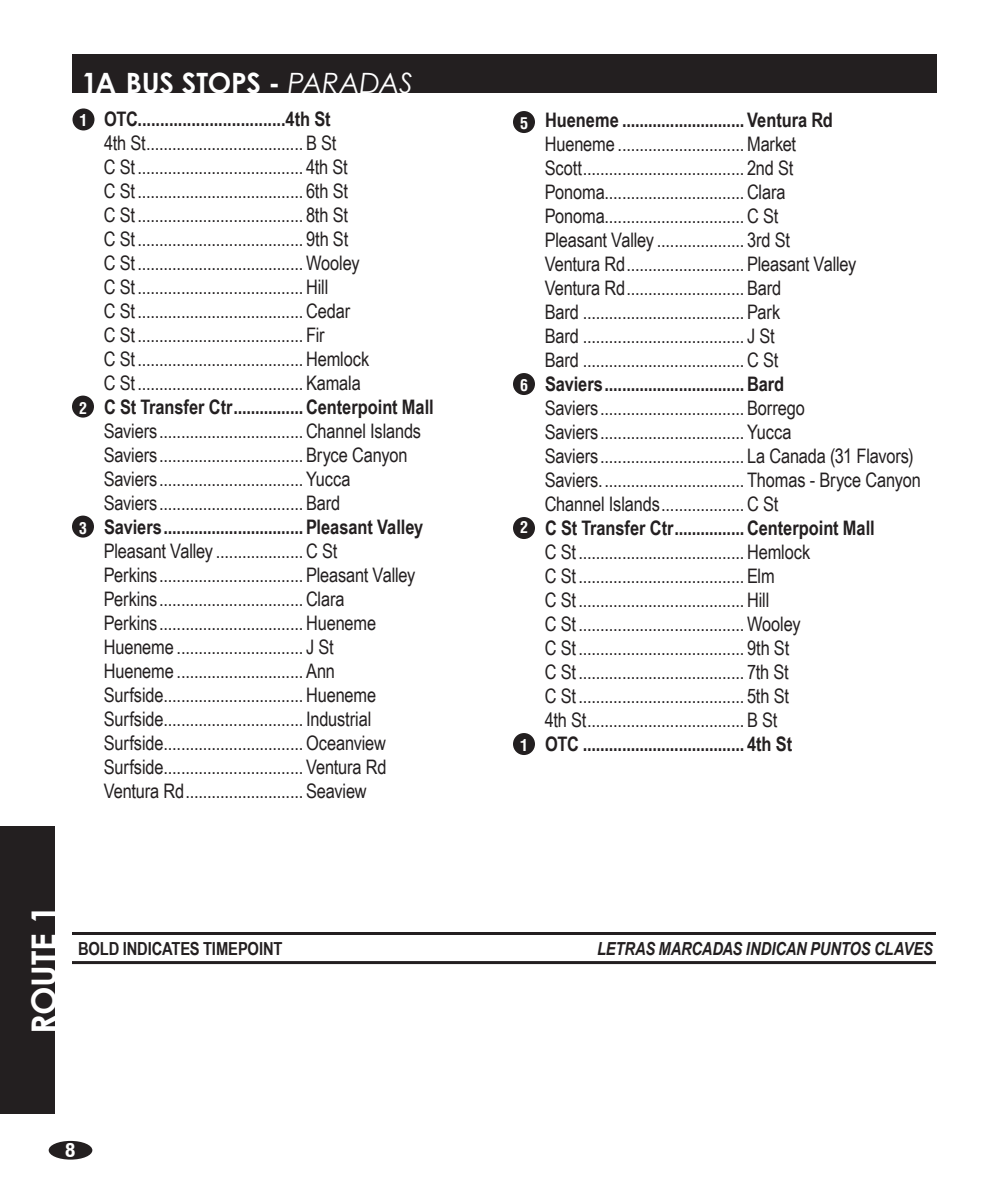
<style>
.page{position:relative;width:1008px;height:1188px;background:#fff}
.page>*{position:absolute;margin:0;border:0;box-sizing:border-box;transform-origin:0 0}
.Vertical_TABS_left{font:700 34px "Century Gothic";letter-spacing:-.005em;color:#fff}
.Route_Header{font:700 28px "Century Gothic";letter-spacing:-.005em;color:#fff}
.Stop_List_Body{font:20px/24px "Arial Narrow";letter-spacing:-.005em;color:#231f20}
.Stop_List_Timepoints{font:700 20px "Arial Narrow";letter-spacing:-.005em;color:#231f20}
.Stop_List_Timepoints-2{font:20px/24px "Arial Narrow";letter-spacing:-.005em;color:#231f20}
.t1{font:20px "Helvetica Neue Bold Cond";color:#fff}
.Stop_List_Timepoints-3{font:italic 700 18px "Arial Narrow";letter-spacing:-.01em;color:#231f20}
.Stop_List_Timepoints-4{font:700 18px "Arial Narrow";letter-spacing:-.005em;color:#231f20}
.t2{font:700 condensed 16px "Helvetica";color:#fff}
.s1{font-weight:400;font-style:italic}
.s2{font-weight:700}
</style>
<div class="page">
<div style="left:49px;top:1141px;width:43px;height:19px;background:#231f20;border-radius:50%"></div>
<div style="left:0;top:826px;width:55px;height:288px;background:#231f20"></div>
<div style="left:72px;top:396px;width:22px;height:22px;background:#231f20;border-radius:50%"></div>
<div style="left:72px;top:516px;width:22px;height:22px;background:#231f20;border-radius:50%"></div>
<div style="left:513px;top:111px;width:22px;height:22px;background:#231f20;border-radius:50%"></div>
<div style="left:513px;top:373px;width:22px;height:22px;background:#231f20;border-radius:50%"></div>
<div style="left:513px;top:517px;width:22px;height:22px;background:#231f20;border-radius:50%"></div>
<div style="left:513px;top:733px;width:22px;height:22px;background:#231f20;border-radius:50%"></div>
<div style="left:72px;top:108px;width:22px;height:22px;background:#231f20;border-radius:50%"></div>
<div style="left:72px;top:54px;width:864px;height:39px;background:#231f20"></div>
<hr style="left:72px;top:932px;width:864px;height:3px;background:#231f20">
<hr style="left:72px;top:961px;width:864px;height:3px;background:#231f20">
<p class="Route_Header" style="left:82px;top:62px;width:333px">1A BUS STOPS - <span class="s1">PARADAS</span></p>
<p class="t2" style="left:80px;top:110px;width:9px">1</p>
<p class="Stop_List_Timepoints-2" style="left:104px;top:106px;width:234px"><span class="s2">OTC.................................4th St<br></span>4th St....................................B St</p>
<p class="Stop_List_Body" style="left:104px;top:154px;width:246px">C St ...................................... 4th St</p>
<p class="Stop_List_Body" style="left:104px;top:178px;width:246px">C St ...................................... 6th St</p>
<p class="Stop_List_Body" style="left:104px;top:202px;width:246px">C St ...................................... 8th St</p>
<p class="Stop_List_Body" style="left:104px;top:226px;width:246px">C St ...................................... 9th St</p>
<p class="Stop_List_Body" style="left:104px;top:250px;width:257px">C St ......................................Wooley</p>
<p class="Stop_List_Body" style="left:104px;top:274px;width:226px">C St ......................................Hill</p>
<p class="Stop_List_Body" style="left:104px;top:298px;width:248px">C St ......................................Cedar</p>
<p class="Stop_List_Body" style="left:104px;top:322px;width:222px">C St ...................................... Fir</p>
<p class="Stop_List_Body" style="left:104px;top:346px;width:267px">C St ......................................Hemlock</p>
<p class="Stop_List_Body" style="left:104px;top:370px;width:259px">C St ......................................Kamala</p>
<p class="t2" style="left:79px;top:397px;width:9px">2</p>
<p class="Stop_List_Timepoints" style="left:104px;top:391px;width:331px">C St Transfer Ctr................Centerpoint Mall</p>
<p class="Stop_List_Body" style="left:104px;top:418px;width:319px">Saviers.................................Channel Islands</p>
<p class="Stop_List_Body" style="left:104px;top:442px;width:305px">Saviers.................................Bryce Canyon</p>
<p class="Stop_List_Body" style="left:104px;top:466px;width:248px">Saviers.................................Yucca</p>
<p class="Stop_List_Body" style="left:104px;top:490px;width:238px">Saviers.................................Bard</p>
<p class="t2" style="left:79px;top:517px;width:9px">3</p>
<p class="Stop_List_Timepoints" style="left:104px;top:511px;width:321px">Saviers................................Pleasant Valley</p>
<p class="Stop_List_Body" style="left:104px;top:538px;width:235px">Pleasant Valley ....................C St</p>
<p class="Stop_List_Body" style="left:104px;top:562px;width:313px">Perkins.................................Pleasant Valley</p>
<p class="Stop_List_Body" style="left:104px;top:586px;width:242px">Perkins.................................Clara</p>
<p class="Stop_List_Body" style="left:104px;top:610px;width:274px">Perkins.................................Hueneme</p>
<p class="Stop_List_Body" style="left:104px;top:634px;width:232px">Hueneme ............................. J St</p>
<p class="Stop_List_Body" style="left:104px;top:658px;width:233px">Hueneme .............................Ann</p>
<p class="Stop_List_Body" style="left:104px;top:682px;width:274px">Surfside................................Hueneme</p>
<p class="Stop_List_Body" style="left:104px;top:706px;width:269px">Surfside................................ Industrial</p>
<p class="Stop_List_Body" style="left:104px;top:730px;width:284px">Surfside................................Oceanview</p>
<p class="Stop_List_Body" style="left:104px;top:754px;width:284px">Surfside................................Ventura Rd</p>
<p class="Stop_List_Body" style="left:104px;top:778px;width:265px">Ventura Rd...........................Seaview</p>
<p class="t2" style="left:520px;top:113px;width:9px">5</p>
<p class="Stop_List_Timepoints" style="left:545px;top:105px;width:289px">Hueneme ............................Ventura Rd</p>
<p class="Stop_List_Body" style="left:545px;top:131px;width:253px">Hueneme .............................Market</p>
<p class="Stop_List_Body" style="left:545px;top:155px;width:250px">Scott..................................... 2nd St</p>
<p class="Stop_List_Body" style="left:545px;top:179px;width:242px">Ponoma................................Clara</p>
<p class="Stop_List_Body" style="left:545px;top:203px;width:235px">Ponoma................................C St</p>
<p class="Stop_List_Body" style="left:545px;top:227px;width:247px">Pleasant Valley .................... 3rd St</p>
<p class="Stop_List_Body" style="left:545px;top:251px;width:313px">Ventura Rd...........................Pleasant Valley</p>
<p class="Stop_List_Body" style="left:545px;top:275px;width:238px">Ventura Rd...........................Bard</p>
<p class="Stop_List_Body" style="left:545px;top:299px;width:237px">Bard .....................................Park</p>
<p class="Stop_List_Body" style="left:545px;top:323px;width:232px">Bard ..................................... J St</p>
<p class="Stop_List_Body" style="left:545px;top:347px;width:235px">Bard .....................................C St</p>
<p class="t2" style="left:520px;top:375px;width:9px">6</p>
<p class="Stop_List_Timepoints" style="left:545px;top:369px;width:241px">Saviers................................Bard</p>
<p class="Stop_List_Body" style="left:545px;top:395px;width:262px">Saviers.................................Borrego</p>
<p class="Stop_List_Body" style="left:545px;top:419px;width:248px">Saviers.................................Yucca</p>
<p class="Stop_List_Body" style="left:545px;top:443px;width:370px">Saviers................................. La Canada (31 Flavors)</p>
<p class="Stop_List_Body" style="left:545px;top:467px;width:378px">Saviers................................. Thomas - Bryce Canyon<br>Channel Islands...................C St</p>
<p class="t2" style="left:520px;top:517px;width:9px">2</p>
<p class="Stop_List_Timepoints" style="left:545px;top:513px;width:331px">C St Transfer Ctr................Centerpoint Mall</p>
<p class="Stop_List_Body" style="left:545px;top:539px;width:267px">C St ......................................Hemlock</p>
<p class="Stop_List_Body" style="left:545px;top:563px;width:232px">C St ......................................Elm</p>
<p class="Stop_List_Body" style="left:545px;top:587px;width:226px">C St ......................................Hill</p>
<p class="Stop_List_Body" style="left:545px;top:611px;width:257px">C St ......................................Wooley</p>
<p class="Stop_List_Body" style="left:545px;top:635px;width:246px">C St ...................................... 9th St</p>
<p class="Stop_List_Body" style="left:545px;top:659px;width:246px">C St ...................................... 7th St</p>
<p class="Stop_List_Body" style="left:545px;top:683px;width:246px">C St ...................................... 5th St<br>4th St....................................B St</p>
<p class="t2" style="left:520px;top:735px;width:9px">1</p>
<p class="Stop_List_Timepoints" style="left:545px;top:729px;width:249px">OTC ..................................... 4th St</p>
<p class="Vertical_TABS_left" style="left:18px;top:1034px;width:131px;rotate:-90deg">ROUTE 1</p>
<p class="Stop_List_Timepoints-4" style="left:78px;top:935px;width:206px">BOLD INDICATES TIMEPOINT</p>
<p class="Stop_List_Timepoints-3" style="left:597px;top:935px;width:337px">LETRAS MARCADAS INDICAN PUNTOS CLAVES</p>
<p class="t1" style="left:66px;top:1138px;width:11px">8</p>
</div>
